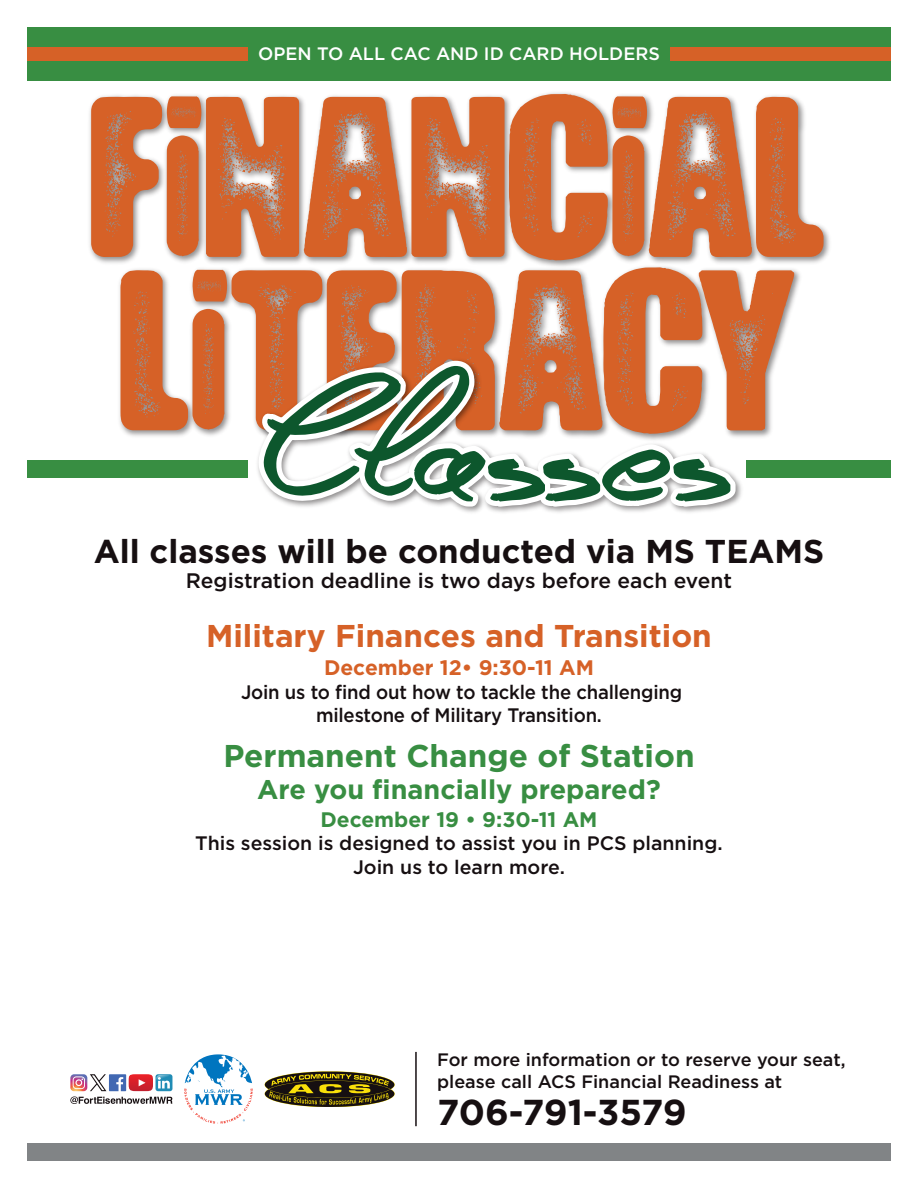
<style>
.page{position:relative;width:918px;height:1188px;background:#fff}
.page>*{position:absolute;margin:0;border:0;box-sizing:border-box;transform-origin:0 0}
.t1{font:700 36px "Gotham";letter-spacing:-.015em;color:#160f11}
.t2{font:700 33px "Gotham";color:#160f11}
.t3{font:700 31.5px "Gotham";color:#d66127}
.t4{font:700 31.5px "Gotham";color:#388e42}
.t5{font:700 27px "Gotham";color:#388e42}
.t6{font:500 21px "Gotham";color:#160f11}
.t7{font:700 21px "Gotham";color:#d66127}
.t8{font:700 21px "Gotham";color:#388e42}
.t9{font:500 19.5px/23.4px "Gotham";letter-spacing:-.01em;color:#160f11;text-align:center;scale:.95 1}
.t10{font:500 19.5px/23.4px "Gotham";letter-spacing:-.01em;color:#160f11;text-align:center}
.t11{font:500 18px/21.6px "Gotham";color:#160f11}
.t12{font:500 18px "Gotham";color:#fff}
</style>
<div class="page">
<svg style="left:184px;top:1054px;width:69px;height:70px"></svg>
<svg style="left:265px;top:1071px;width:130px;height:36px;background:#6e6435"></svg>
<svg style="left:70px;top:1074px;width:102px;height:30px"></svg>
<hr style="left:415px;top:1052px;width:2px;height:74px;background:#160f11">
<div style="left:27px;top:27px;width:864px;height:54px;background:#388e42"></div>
<div style="left:27px;top:1144px;width:864px;height:17px;background:#818486"></div>
<div style="left:27px;top:48px;width:220px;height:13px;background:#d66127"></div>
<div style="left:671px;top:48px;width:220px;height:13px;background:#d66127"></div>
<img style="left:89px;top:92px;width:741px;height:171px">
<svg style="left:91px;top:94px;width:733px;height:166px"></svg>
<img style="left:115px;top:262px;width:690px;height:164px">
<svg style="left:121px;top:267px;width:673px;height:246px"></svg>
<div style="left:27px;top:460px;width:220px;height:17px;background:#388e42"></div>
<div style="left:746px;top:460px;width:145px;height:17px;background:#388e42"></div>
<p class="t12" style="left:258px;top:42px;width:403px">OPEN TO ALL CAC AND ID CARD HOLDERS</p>
<h2 class="t2" style="left:94px;top:529px;width:732px">All classes will be conducted via MS TEAMS</h2>
<p class="t6" style="left:186px;top:567px;width:548px">Registration deadline is two days before each event</p>
<h3 class="t3" style="left:206px;top:615px;width:507px">Military Finances and Transition</h3>
<p class="t7" style="left:324px;top:654px;width:271px">December 12• 9:30-11 AM</p>
<p class="t9" style="left:241px;top:680px;width:466px">Join us to find out how to tackle the challenging milestone of Military Transition.</p>
<h3 class="t4" style="left:223px;top:734px;width:473px">Permanent Change of Station</h3>
<h3 class="t5" style="left:257px;top:771px;width:405px">Are you financially prepared?</h3>
<p class="t8" style="left:320px;top:805px;width:279px">December 19 • 9:30-11 AM</p>
<p class="t10" style="left:195px;top:831px;width:529px">This session is designed to assist you in PCS planning.<br>Join us to learn more.</p>
<p class="t11" style="left:437px;top:1049px;width:410px">For more information or to reserve your seat, please call ACS Financial Readiness at</p>
<h1 class="t1" style="left:437px;top:1089px;width:251px">706-791-3579</h1>
</div>
